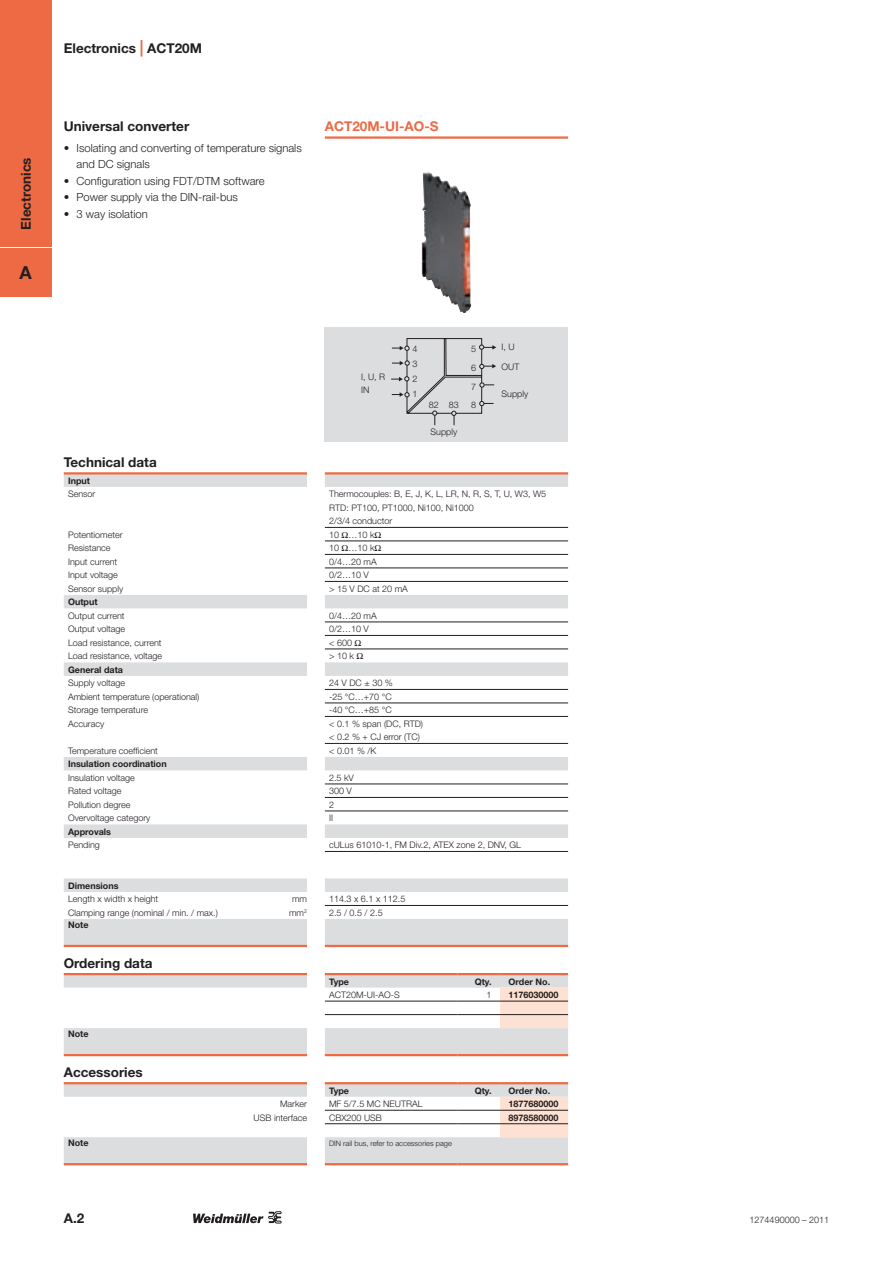
<style>
.page{position:relative;width:893px;height:1263px;background:#fff}
.page>*{position:absolute;margin:0;border:0;box-sizing:border-box;transform-origin:0 0}
.t1{font:700 18px "Helvetica Neue LT";color:#231f20}
.t2{font:700 13.5px "Helvetica Neue LT";color:#231f20}
.t3{font:700 13.5px "Helvetica Neue LT";color:#ed6a44}
.t4{font:300 11.25px/16.5px "Helvetica Neue LT";color:#231f20}
.t5{font:300 9px/13.5px "Helvetica Neue LT";color:#231f20}
.t6{font:700 9px "Helvetica Neue LT";color:#231f20}
.t7{font:300 7.5px "Helvetica Neue LT";color:#231f20}
.s1{font-size:16.5px;color:#ed6a44}
.s2{font-weight:700}
</style>
<div class="page">
<div style="left:0;top:0;width:51px;height:247px;background:#ed6a44"></div>
<div style="left:0;top:248px;width:51px;height:49px;background:#ed6a44"></div>
<svg style="left:193px;top:1211px;width:88px;height:12px"></svg>
<div style="left:325px;top:327px;width:243px;height:115px;background:#dcdddf"></div>
<svg style="left:391px;top:338px;width:105px;height:87px"></svg>
<svg style="left:64px;top:474px;width:243px;height:471px"></svg>
<svg style="left:64px;top:595px;width:243px;height:297px"></svg>
<hr style="left:64px;top:472px;width:243px;height:2px;background:#ed6a44">
<hr style="left:64px;top:945px;width:243px;height:2px;background:#ed6a44">
<svg style="left:64px;top:975px;width:243px;height:79px"></svg>
<hr style="left:64px;top:973px;width:243px;height:2px;background:#ed6a44">
<hr style="left:64px;top:1054px;width:243px;height:2px;background:#ed6a44">
<svg style="left:64px;top:1084px;width:243px;height:79px"></svg>
<hr style="left:64px;top:1082px;width:243px;height:2px;background:#ed6a44">
<hr style="left:64px;top:1163px;width:243px;height:2px;background:#ed6a44">
<svg style="left:325px;top:474px;width:243px;height:471px"></svg>
<svg style="left:325px;top:595px;width:243px;height:297px"></svg>
<hr style="left:325px;top:472px;width:243px;height:2px;background:#ed6a44">
<hr style="left:325px;top:945px;width:243px;height:2px;background:#ed6a44">
<hr style="left:325px;top:527px;width:243px;height:1px;background:#231f20">
<hr style="left:325px;top:541px;width:243px;height:1px;background:#231f20">
<hr style="left:325px;top:554px;width:243px;height:1px;background:#231f20">
<hr style="left:325px;top:568px;width:243px;height:1px;background:#231f20">
<hr style="left:325px;top:581px;width:243px;height:1px;background:#231f20">
<hr style="left:325px;top:622px;width:243px;height:1px;background:#231f20">
<hr style="left:325px;top:635px;width:243px;height:1px;background:#231f20">
<hr style="left:325px;top:649px;width:243px;height:1px;background:#231f20">
<hr style="left:325px;top:689px;width:243px;height:1px;background:#231f20">
<hr style="left:325px;top:703px;width:243px;height:1px;background:#231f20">
<hr style="left:325px;top:716px;width:243px;height:1px;background:#231f20">
<hr style="left:325px;top:743px;width:243px;height:1px;background:#231f20">
<hr style="left:325px;top:784px;width:243px;height:1px;background:#231f20">
<hr style="left:325px;top:797px;width:243px;height:1px;background:#231f20">
<hr style="left:325px;top:811px;width:243px;height:1px;background:#231f20">
<hr style="left:325px;top:905px;width:243px;height:1px;background:#231f20">
<hr style="left:325px;top:851px;width:243px;height:1px;background:#231f20">
<svg style="left:325px;top:975px;width:243px;height:79px"></svg>
<hr style="left:325px;top:973px;width:133px;height:2px;background:#ed6a44">
<hr style="left:458px;top:973px;width:42px;height:2px;background:#ed6a44">
<hr style="left:500px;top:973px;width:68px;height:2px;background:#ed6a44">
<hr style="left:325px;top:1054px;width:133px;height:2px;background:#ed6a44">
<hr style="left:458px;top:1054px;width:42px;height:2px;background:#ed6a44">
<hr style="left:500px;top:1054px;width:68px;height:2px;background:#ed6a44">
<hr style="left:325px;top:1001px;width:133px;height:1px;background:#231f20">
<hr style="left:458px;top:1001px;width:42px;height:1px;background:#231f20">
<hr style="left:500px;top:1001px;width:68px;height:1px;background:#231f20">
<hr style="left:325px;top:1014px;width:133px;height:1px;background:#231f20">
<hr style="left:458px;top:1014px;width:42px;height:1px;background:#231f20">
<hr style="left:500px;top:1014px;width:68px;height:1px;background:#231f20">
<svg style="left:325px;top:1084px;width:243px;height:79px"></svg>
<hr style="left:325px;top:1082px;width:133px;height:2px;background:#ed6a44">
<hr style="left:458px;top:1082px;width:42px;height:2px;background:#ed6a44">
<hr style="left:500px;top:1082px;width:68px;height:2px;background:#ed6a44">
<hr style="left:325px;top:1163px;width:133px;height:2px;background:#ed6a44">
<hr style="left:458px;top:1163px;width:42px;height:2px;background:#ed6a44">
<hr style="left:500px;top:1163px;width:68px;height:2px;background:#ed6a44">
<hr style="left:325px;top:1110px;width:133px;height:1px;background:#231f20">
<hr style="left:458px;top:1110px;width:42px;height:1px;background:#231f20">
<hr style="left:500px;top:1110px;width:68px;height:1px;background:#231f20">
<hr style="left:325px;top:1123px;width:133px;height:1px;background:#231f20">
<hr style="left:458px;top:1123px;width:42px;height:1px;background:#231f20">
<hr style="left:500px;top:1123px;width:68px;height:1px;background:#231f20">
<hr style="left:325px;top:136px;width:243px;height:3px;background:#ed6a44">
<img style="left:422px;top:172px;width:49px;height:141px">
<p class="t2" style="left:18px;top:230px;width:74px;rotate:-90deg">Electronics</p>
<p class="t1" style="left:19px;top:262px;width:14px">A</p>
<p class="t2" style="left:64px;top:40px;width:140px">Electronics <span class="s1">|</span> ACT20M</p>
<p class="t2" style="left:64px;top:118px;width:127px">Universal converter</p>
<p class="t4" style="left:77px;top:139px;width:227px;text-indent:-13px">• Isolating and converting of temperature signals and DC signals</p>
<p class="t4" style="left:64px;top:172px;width:202px">• Configuration using FDT/DTM software</p>
<p class="t4" style="left:64px;top:189px;width:176px">• Power supply via the DIN-rail-bus</p>
<p class="t4" style="left:64px;top:205px;width:86px">• 3 way isolation</p>
<p class="t3" style="left:325px;top:118px;width:115px">ACT20M-UI-AO-S</p>
<p class="t2" style="left:64px;top:454px;width:94px">Technical data</p>
<p class="t5" style="left:68px;top:474px;width:29px;line-height:12.9px"><span class="s2">Input<br></span>Sensor</p>
<p class="t5" style="left:68px;top:527px;width:133px">Potentiometer<br>Resistance<br>Input current<br>Input voltage<br>Sensor supply<br><span class="s2">Output<br></span>Output current<br>Output voltage<br>Load resistance, current<br>Load resistance, voltage<br><span class="s2">General data<br></span>Supply voltage<br>Ambient temperature (operational)<br>Storage temperature<br>Accuracy</p>
<p class="t5" style="left:68px;top:743px;width:100px">Temperature coefficient<br><span class="s2">Insulation coordination<br></span>Insulation voltage<br>Rated voltage<br>Pollution degree<br>Overvoltage category<br><span class="s2">Approvals<br></span>Pending</p>
<p class="t5" style="left:68px;top:878px;width:92px"><span class="s2">Dimensions<br></span>Length x width x height</p>
<p class="t5" style="left:292px;top:892px;width:16px">mm</p>
<p class="t5" style="left:68px;top:905px;width:151px">Clamping range (nominal / min. / max.)</p>
<p class="t5" style="left:289px;top:905px;width:19px">mm<sup>2</sup></p>
<p class="t6" style="left:68px;top:919px;width:22px">Note</p>
<p class="t2" style="left:64px;top:954px;width:90px">Ordering data</p>
<p class="t6" style="left:68px;top:1028px;width:22px">Note</p>
<p class="t2" style="left:64px;top:1064px;width:80px">Accessories</p>
<p class="t6" style="left:68px;top:1137px;width:22px">Note</p>
<p class="t5" style="left:254px;top:1097px;width:55px;text-align:right">Marker<br>USB interface</p>
<p class="t5" style="left:361px;top:370px;width:26px">I, U, R<br>IN</p>
<p class="t5" style="left:412px;top:341px;width:7px;line-height:15px;text-align:justify">4<br>3<br>2<br>1</p>
<p class="t5" style="left:471px;top:340px;width:7px;line-height:18.6px;text-align:justify">5<br>6<br>7</p>
<p class="t5" style="left:429px;top:398px;width:32px">82 83</p>
<p class="t5" style="left:471px;top:398px;width:7px">8</p>
<p class="t5" style="left:431px;top:424px;width:28px">Supply</p>
<p class="t5" style="left:501px;top:339px;width:15px">I, U</p>
<p class="t5" style="left:501px;top:360px;width:19px">OUT</p>
<p class="t5" style="left:501px;top:387px;width:28px">Supply</p>
<p class="t5" style="left:329px;top:487px;width:219px">Thermocouples: B, E, J, K, L, LR, N, R, S, T, U, W3, W5<br>RTD: PT100, PT1000, Ni100, Ni1000<br>2/3/4 conductor<br>10 Ω…10 kΩ<br>10 Ω…10 kΩ<br>0/4…20 mA<br>0/2…10 V<br>&gt; 15 V DC at 20 mA</p>
<p class="t5" style="left:329px;top:608px;width:49px">0/4…20 mA<br>0/2…10 V<br>&lt; 600 Ω<br>&gt; 10 k Ω</p>
<p class="t5" style="left:329px;top:676px;width:95px">24 V DC ± 30 %<br>-25 °C…+70 °C<br>-40 °C…+85 °C<br>&lt; 0.1 % span (DC, RTD) &lt; 0.2 % + CJ error (TC) &lt; 0.01 % /K</p>
<p class="t5" style="left:329px;top:770px;width:26px">2.5 kV<br>300 V<br>2<br>II</p>
<p class="t5" style="left:329px;top:838px;width:193px">cULus 61010-1, FM Div.2, ATEX zone 2, DNV, GL</p>
<p class="t5" style="left:329px;top:892px;width:78px">114.3 x 6.1 x 112.5<br>2.5 / 0.5 / 2.5</p>
<p class="t6" style="left:329px;top:976px;width:22px">Type</p>
<p class="t6" style="left:475px;top:976px;width:18px">Qty.</p>
<p class="t6" style="left:509px;top:976px;width:43px">Order No.</p>
<p class="t5" style="left:329px;top:988px;width:72px">ACT20M-UI-AO-S</p>
<p class="t5" style="left:487px;top:988px;width:7px">1</p>
<p class="t6" style="left:509px;top:989px;width:52px">1176030000</p>
<p class="t6" style="left:329px;top:1085px;width:22px">Type</p>
<p class="t6" style="left:475px;top:1085px;width:18px">Qty.</p>
<p class="t6" style="left:509px;top:1085px;width:43px">Order No.</p>
<p class="t5" style="left:329px;top:1097px;width:95px">MF 5/7.5 MC NEUTRAL</p>
<p class="t6" style="left:509px;top:1098px;width:52px">1877680000</p>
<p class="t5" style="left:329px;top:1110px;width:54px">CBX200 USB</p>
<p class="t6" style="left:509px;top:1112px;width:52px">8978580000</p>
<p class="t7" style="left:329px;top:1139px;width:124px">DIN rail bus, refer to accessories page</p>
<p class="t2" style="left:64px;top:1210px;width:22px">A.2</p>
<p class="t5" style="left:750px;top:1213px;width:81px">1274490000 – 2011</p>
</div>
